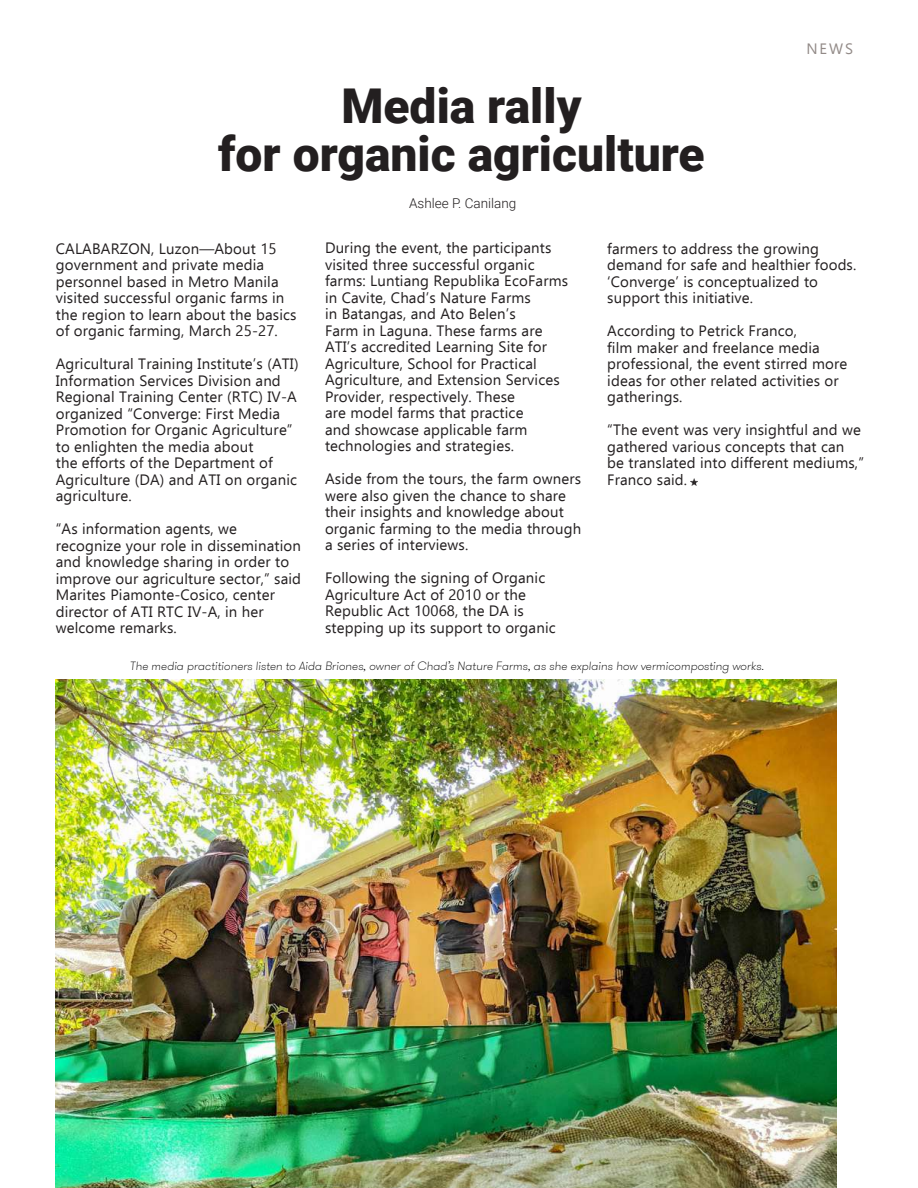
<style>
.page{position:relative;width:918px;height:1188px;background:#fff}
.page>*{position:absolute;margin:0;border:0;box-sizing:border-box;transform-origin:0 0}
.t1{font:900 48px/48px "Roboto";color:#231f20;text-align:center}
.t2{font:15px/16.5px "Ebrima";letter-spacing:.01em;color:#231f20}
.t3{font:15px "Ebrima";color:#928a87}
.t4{font:300 13.5px "Roboto";color:#231f20}
.t5{font:italic 100 12px "GT Walsheim Pro";color:#000}
</style>
<div class="page">
<img style="left:56px;top:679px;width:781px;height:509px">
<svg style="left:690px;top:478px;width:8px;height:7px"></svg>
<p class="t3" style="left:806px;top:38px;width:48px">NEWS</p>
<h1 class="t1" style="left:218px;top:80px;width:488px">Media rally<br>for organic agriculture</h1>
<p class="t4" style="left:409px;top:194px;width:109px">Ashlee P. Canilang</p>
<p class="t2" style="left:325px;top:239px;width:245px">During the event, the participants visited three successful organic farms: Luntiang Republika EcoFarms in Cavite, Chad’s Nature Farms<br>in Batangas, and Ato Belen’s<br>Farm in Laguna. These farms are<br>ATI’s accredited Learning Site for<br>Agriculture, School for Practical<br>Agriculture, and Extension Services<br>Provider, respectively. These<br>are model farms that practice<br>and showcase applicable farm technologies and strategies.</p>
<p class="t2" style="left:325px;top:470px;width:258px">Aside from the tours, the farm owners were also given the chance to share their insights and knowledge about organic farming to the media through a series of interviews.</p>
<p class="t2" style="left:325px;top:569px;width:232px">Following the signing of Organic<br>Agriculture Act of 2010 or the<br>Republic Act 10068, the DA is stepping up its support to organic</p>
<p class="t2" style="left:607px;top:240px;width:251px">farmers to address the growing demand for safe and healthier foods. ‘Converge’ is conceptualized to support this initiative.</p>
<p class="t2" style="left:607px;top:322px;width:242px">According to Petrick Franco,<br>film maker and freelance media professional, the event stirred more ideas for other related activities or gatherings.</p>
<p class="t2" style="left:607px;top:421px;width:258px">“The event was very insightful and we gathered various concepts that can be translated into different mediums,”<br>Franco said.</p>
<p class="t2" style="left:56px;top:240px;width:242px">CALABARZON, Luzon—About 15 government and private media personnel based in Metro Manila visited successful organic farms in the region to learn about the basics of organic farming, March 25-27.</p>
<p class="t2" style="left:56px;top:355px;width:244px">Agricultural Training Institute’s (ATI)<br>Information Services Division and<br>Regional Training Center (RTC) IV-A organized “Converge: First Media<br>Promotion for Organic Agriculture” to enlighten the media about<br>the efforts of the Department of<br>Agriculture (DA) and ATI on organic agriculture.</p>
<p class="t2" style="left:56px;top:520px;width:247px">“As information agents, we recognize your role in dissemination and knowledge sharing in order to improve our agriculture sector,” said<br>Marites Piamonte-Cosico, center director of ATI RTC IV-A, in her welcome remarks.</p>
<p class="t5" style="left:130px;top:658px;width:636px">The media practitioners listen to Aida Briones, owner of Chad’s Nature Farms, as she explains how vermicomposting works.</p>
</div>
